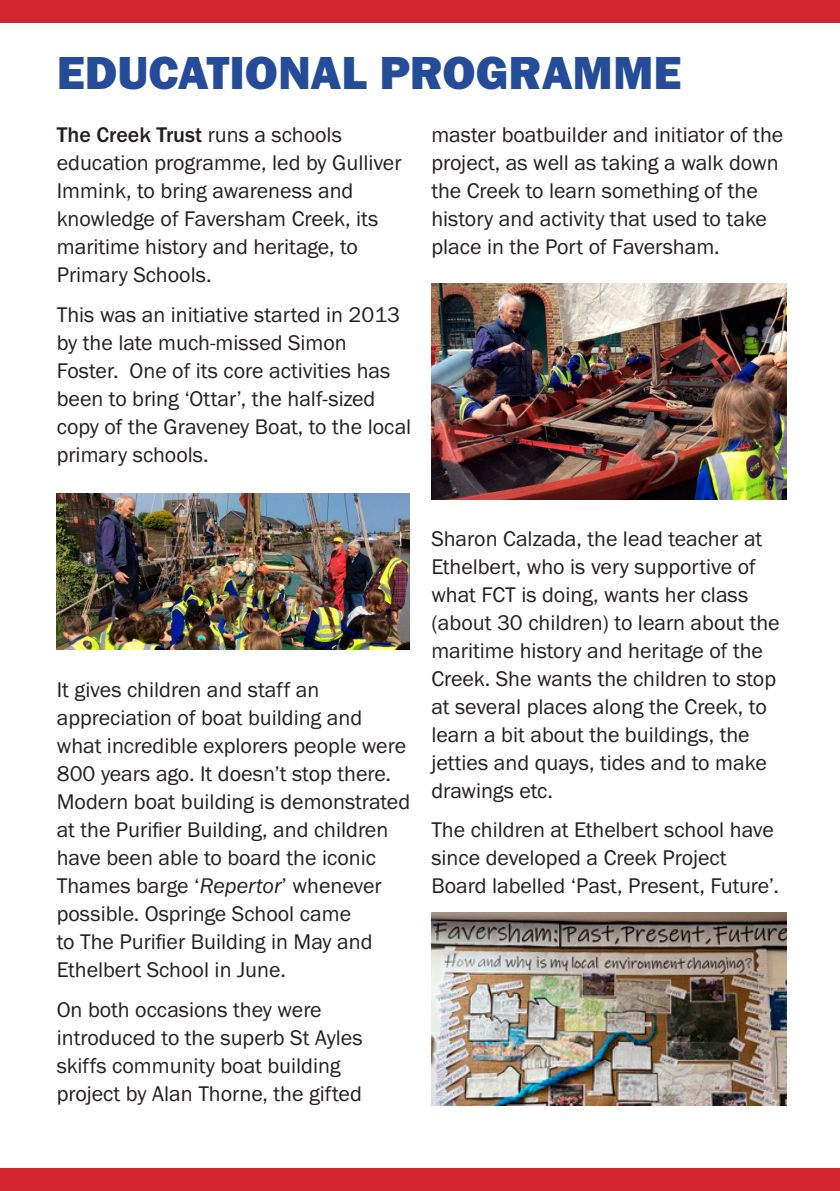
<style>
.page{position:relative;width:840px;height:1191px;background:#fff}
.page>*{position:absolute;margin:0;border:0;box-sizing:border-box;transform-origin:0 0}
.t1{font:48px "Franklin Gothic URW Hea";color:#254c99}
.t2{font:22px/28px "Franklin Gothic URW Boo";color:#231f20}
.t3{font:500 22px "Franklin Gothic URW";color:#231f20}
.s1{font-family:"Franklin Gothic URW Boo";font-weight:400}
.s2{font-family:"Franklin Gothic URW Boo Ita"}
</style>
<div class="page">
<div style="left:0;top:0;width:839px;height:23px;background:#d1252e"></div>
<div style="left:0;top:1168px;width:839px;height:23px;background:#d1252e"></div>
<img style="left:431px;top:283px;width:354px;height:216px">
<img style="left:57px;top:493px;width:353px;height:156px">
<img style="left:431px;top:912px;width:354px;height:194px">
<h1 class="t1" style="left:57px;top:42px;width:625px">EDUCATIONAL PROGRAMME</h1>
<p class="t3" style="left:57px;top:121px;width:286px">The Creek Trust <span class="s1">runs a schools</span></p>
<p class="t2" style="left:57px;top:149px;width:346px">education programme, led by Gulliver<br>Immink, to bring awareness and knowledge of Faversham Creek, its maritime history and heritage, to<br>Primary Schools.</p>
<p class="t2" style="left:57px;top:300px;width:356px">This was an initiative started in 2013 by the late much-missed Simon Foster. One of its core activities has been to bring ‘Ottar’, the half-sized copy of the Graveney Boat, to the local primary schools.</p>
<p class="t2" style="left:431px;top:121px;width:353px">master boatbuilder and initiator of the project, as well as taking a walk down the Creek to learn something of the history and activity that used to take place in the Port of Faversham.</p>
<p class="t2" style="left:57px;top:675px;width:355px">It gives children and staff an appreciation of boat building and what incredible explorers people were 800 years ago. It doesn’t stop there.<br>Modern boat building is demonstrated at the Purifier Building, and children have been able to board the iconic Thames barge ‘<span class="s2">Repertor</span>’ whenever possible. Ospringe School came<br>to The Purifier Building in May and Ethelbert School in June.</p>
<p class="t2" style="left:57px;top:995px;width:307px">On both occasions they were introduced to the superb St Ayles skiffs community boat building project by Alan Thorne, the gifted</p>
<p class="t2" style="left:431px;top:524px;width:350px">Sharon Calzada, the lead teacher at Ethelbert, who is very supportive of what FCT is doing, wants her class (about 30 children) to learn about the maritime history and heritage of the Creek. She wants the children to stop at several places along the Creek, to learn a bit about the buildings, the jetties and quays, tides and to make drawings etc.</p>
<p class="t2" style="left:431px;top:815px;width:349px">The children at Ethelbert school have since developed a Creek Project<br>Board labelled ‘Past, Present, Future’.</p>
</div>
